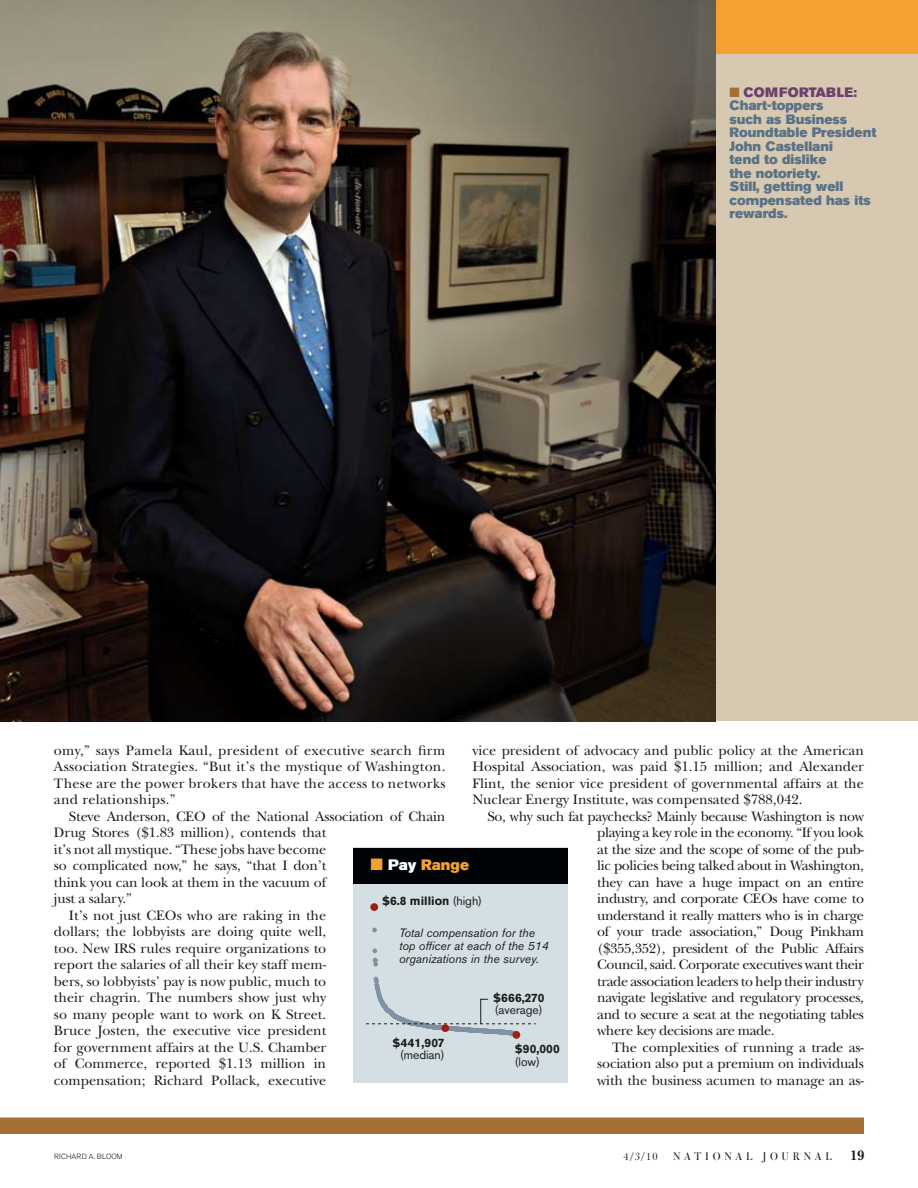
<style>
.page{position:relative;width:918px;height:1188px;background:#fff}
.page>*{position:absolute;margin:0;border:0;box-sizing:border-box;transform-origin:0 0}
.t1{font:15px "Akzidenz Grotesk BE Super";color:#f4a131}
.t2{font:14.25px/16.5px "New Baskerville";color:#1c1c1a;text-align:justify}
.t3{font:700 14.25px "New Baskerville";color:#1c1c1a}
.t4{font:13.5px/13.5px "Akzidenz Grotesk BE Super";color:#5a7286}
.t5{font:13.5px "Akzidenz Grotesk BE Super";letter-spacing:.02em;color:#6c3f6e}
.t6{font:italic 12px/12.8px "Akzidenz Grotesk BE";color:#1c1c1a}
.t7{font:700 12px "Akzidenz Grotesk BE";color:#1c1c1a}
.t8{font:12px "Akzidenz Grotesk BE";color:#1c1c1a}
.t9{font:10.5px "Bulmer BT";letter-spacing:.36em;color:#1c1c1a}
.t10{font:300 7.5px "Akzidenz Grotesk BE";letter-spacing:.02em;color:#1c1c1a}
.s1{color:#fff}
.s2{font-weight:400}
</style>
<div class="page">
<div style="left:699px;top:16px;width:219px;height:706px;background:#d7c9b1"></div>
<div style="left:0;top:0;width:918px;height:54px;background:#f4a131"></div>
<div style="left:0;top:1118px;width:864px;height:16px;background:#a66f34"></div>
<img style="left:0;top:0;width:716px;height:722px">
<div style="left:353px;top:848px;width:215px;height:235px;background:#d4dfe4"></div>
<div style="left:353px;top:848px;width:215px;height:36px;background:#000306"></div>
<div style="left:370px;top:903px;width:8px;height:8px;background:#9f1d13;border-radius:50%"></div>
<svg style="left:372px;top:928px;width:5px;height:4px"></svg>
<svg style="left:372px;top:948px;width:6px;height:19px"></svg>
<svg style="left:366px;top:977px;width:170px;height:60px"></svg>
<p class="t5" style="left:744px;top:84px;width:115px">COMFORTABLE:</p>
<p class="t4" style="left:730px;top:99px;width:148px">Chart-toppers<br>such as Business<br>Roundtable President<br>John Castellani<br>tend to dislike<br>the notoriety.<br>Still, getting well compensated has its rewards.</p>
<p class="t2" style="left:54px;top:742px;width:393px">omy,” says Pamela Kaul, president of executive search firm Association Strategies. “But it’s the mystique of Washington.<br>These are the power brokers that have the access to networks and relationships.”</p>
<p class="t2" style="left:69px;top:808px;width:378px">Steve Anderson, CEO of the National Association of Chain</p>
<p class="t2" style="left:54px;top:824px;width:274px">Drug Stores ($1.83 million), contends that</p>
<p class="t2" style="left:54px;top:841px;width:274px">it’s not all mystique. “These jobs have become</p>
<p class="t2" style="left:54px;top:857px;width:274px">so complicated now,” he says, “that I don’t</p>
<p class="t2" style="left:54px;top:874px;width:274px">think you can look at them in the vacuum of</p>
<p class="t2" style="left:54px;top:890px;width:79px">just a salary.”</p>
<p class="t2" style="left:69px;top:907px;width:259px">It’s not just CEOs who are raking in the</p>
<p class="t2" style="left:54px;top:923px;width:274px">dollars; the lobbyists are doing quite well,</p>
<p class="t2" style="left:54px;top:940px;width:274px">too. New IRS rules require organizations to</p>
<p class="t2" style="left:54px;top:956px;width:274px">report the salaries of all their key staff mem-</p>
<p class="t2" style="left:54px;top:973px;width:274px">bers, so lobbyists’ pay is now public, much to</p>
<p class="t2" style="left:54px;top:989px;width:274px">their chagrin. The numbers show just why</p>
<p class="t2" style="left:54px;top:1006px;width:274px">so many people want to work on K Street.</p>
<p class="t2" style="left:54px;top:1022px;width:274px">Bruce Josten, the executive vice president</p>
<p class="t2" style="left:54px;top:1039px;width:274px">for government affairs at the U.S. Chamber</p>
<p class="t2" style="left:54px;top:1055px;width:274px">of Commerce, reported $1.13 million in</p>
<p class="t2" style="left:54px;top:1072px;width:274px">compensation; Richard Pollack, executive</p>
<p class="t2" style="left:472px;top:742px;width:393px">vice president of advocacy and public policy at the American Hospital Association, was paid $1.15 million; and Alexander Flint, the senior vice president of governmental affairs at the Nuclear Energy Institute, was compensated $788,042.</p>
<p class="t2" style="left:597px;top:808px;width:268px;text-indent:-110px">So, why such fat paychecks? Mainly because Washington is now playing a key role in the economy. “If you look at the size and the scope of some of the pub&shy;lic policies being talked about in Washington, they can have a huge impact on an entire industry, and corporate CEOs have come to understand it really matters who is in charge of your trade association,” Doug Pinkham ($355,352), president of the Public Affairs Council, said. Corporate executives want their trade association leaders to help their industry navigate legislative and regulatory processes, and to secure a seat at the negotiating tables where key decisions are made.</p>
<p class="t2" style="left:597px;top:1039px;width:268px;text-indent:15px">The complexities of running a trade as&shy;sociation also put a premium on individuals with the business acumen to manage an as-</p>
<p class="t1" style="left:388px;top:856px;width:82px"><span class="s1">Pay</span> Range</p>
<p class="t7" style="left:382px;top:894px;width:101px">$6.8 million <span class="s2">(high)</span></p>
<p class="t6" style="left:399px;top:927px;width:151px">Total compensation for the top officer at each of the 514 organizations in the survey.</p>
<p class="t7" style="left:493px;top:991px;width:53px">$666,270</p>
<p class="t8" style="left:495px;top:1003px;width:49px">(average)</p>
<p class="t7" style="left:392px;top:1035px;width:54px">$441,907</p>
<p class="t8" style="left:400px;top:1048px;width:46px">(median)</p>
<p class="t7" style="left:515px;top:1042px;width:46px">$90,000</p>
<p class="t8" style="left:515px;top:1054px;width:27px">(low)</p>
<p class="t10" style="left:54px;top:1152px;width:70px">RICHARD A. BLOOM</p>
<p class="t9" style="left:624px;top:1149px;width:35px">4/3/10</p>
<p class="t9" style="left:673px;top:1149px;width:160px">NATIONAL JOURNAL</p>
<p class="t3" style="left:850px;top:1147px;width:16px">19</p>
</div>
